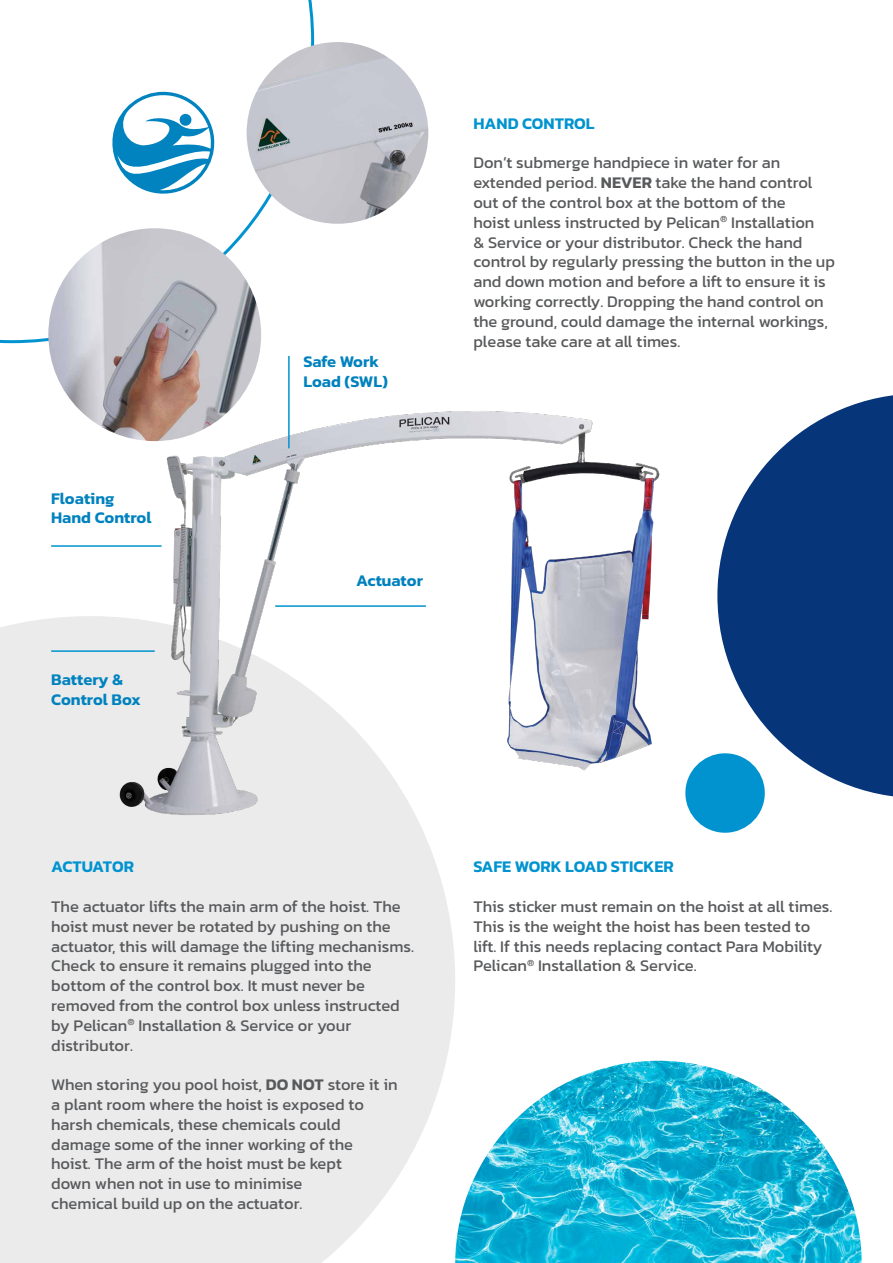
<style>
.page{position:relative;width:893px;height:1263px;background:#fff}
.page>*{position:absolute;margin:0;border:0;box-sizing:border-box;transform-origin:0 0}
.t1{font:16.5px/19.8px "Kanit";color:#58595b}
.t2{font:600 16.5px/19.8px "Kanit";color:#0082be}
.t3{font:600 16.5px "Kanit";color:#0093d0}
.s1{font-weight:600}
</style>
<div class="page">
<img style="left:455px;top:1061px;width:407px;height:202px">
<div style="left:0;top:616px;width:455px;height:647px;background:#ebebec"></div>
<svg style="left:0;top:0;width:314px;height:343px"></svg>
<svg style="left:685px;top:754px;width:80px;height:79px"></svg>
<hr style="left:51px;top:545px;width:111px;height:2px;background:#0093d0">
<img style="left:247px;top:42px;width:181px;height:182px;border-radius:91px">
<img style="left:109px;top:390px;width:551px;height:442px">
<hr style="left:288px;top:356px;width:2px;height:92px;background:#0093d0">
<img style="left:48px;top:228px;width:213px;height:213px;border-radius:106px">
<hr style="left:51px;top:650px;width:104px;height:2px;background:#0093d0">
<hr style="left:275px;top:605px;width:151px;height:2px;background:#0093d0">
<svg style="left:717px;top:395px;width:176px;height:403px;fill:#06357a"></svg>
<svg style="left:110px;top:90px;width:108px;height:109px"></svg>
<p class="t2" style="left:51px;top:488px;width:102px">Floating<br>Hand Control</p>
<p class="t2" style="left:51px;top:669px;width:91px">Battery &amp;<br>Control Box</p>
<p class="t2" style="left:303px;top:351px;width:86px">Safe Work<br>Load (SWL)</p>
<p class="t3" style="left:473px;top:111px;width:123px">HAND CONTROL</p>
<p class="t1" style="left:473px;top:153px;width:363px">Don’t submerge handpiece in water for an extended period. <span class="s1">NEVER</span> take the hand control out of the control box at the bottom of the<br>hoist unless instructed by Pelican<sup>®</sup> Installation<br>&amp; Service or your distributor. Check the hand control by regularly pressing the button in the up and down motion and before a lift to ensure it is working correctly. Dropping the hand control on the ground, could damage the internal workings, please take care at all times.</p>
<p class="t2" style="left:356px;top:570px;width:68px">Actuator</p>
<p class="t3" style="left:51px;top:854px;width:84px">ACTUATOR</p>
<p class="t1" style="left:51px;top:896px;width:364px">The actuator lifts the main arm of the hoist. The hoist must never be rotated by pushing on the actuator, this will damage the lifting mechanisms.<br>Check to ensure it remains plugged into the bottom of the control box. It must never be removed from the control box unless instructed by Pelican<sup>®</sup> Installation &amp; Service or your distributor.</p>
<p class="t1" style="left:51px;top:1074px;width:348px">When storing you pool hoist, <span class="s1">DO NOT</span> store it in a plant room where the hoist is exposed to harsh chemicals, these chemicals could damage some of the inner working of the<br>hoist. The arm of the hoist must be kept<br>down when not in use to minimise<br>chemical build up on the actuator.</p>
<p class="t3" style="left:473px;top:854px;width:202px">SAFE WORK LOAD STICKER</p>
<p class="t1" style="left:473px;top:896px;width:361px">This sticker must remain on the hoist at all times.<br>This is the weight the hoist has been tested to lift. If this needs replacing contact Para Mobility Pelican<sup>®</sup> Installation &amp; Service.</p>
</div>
